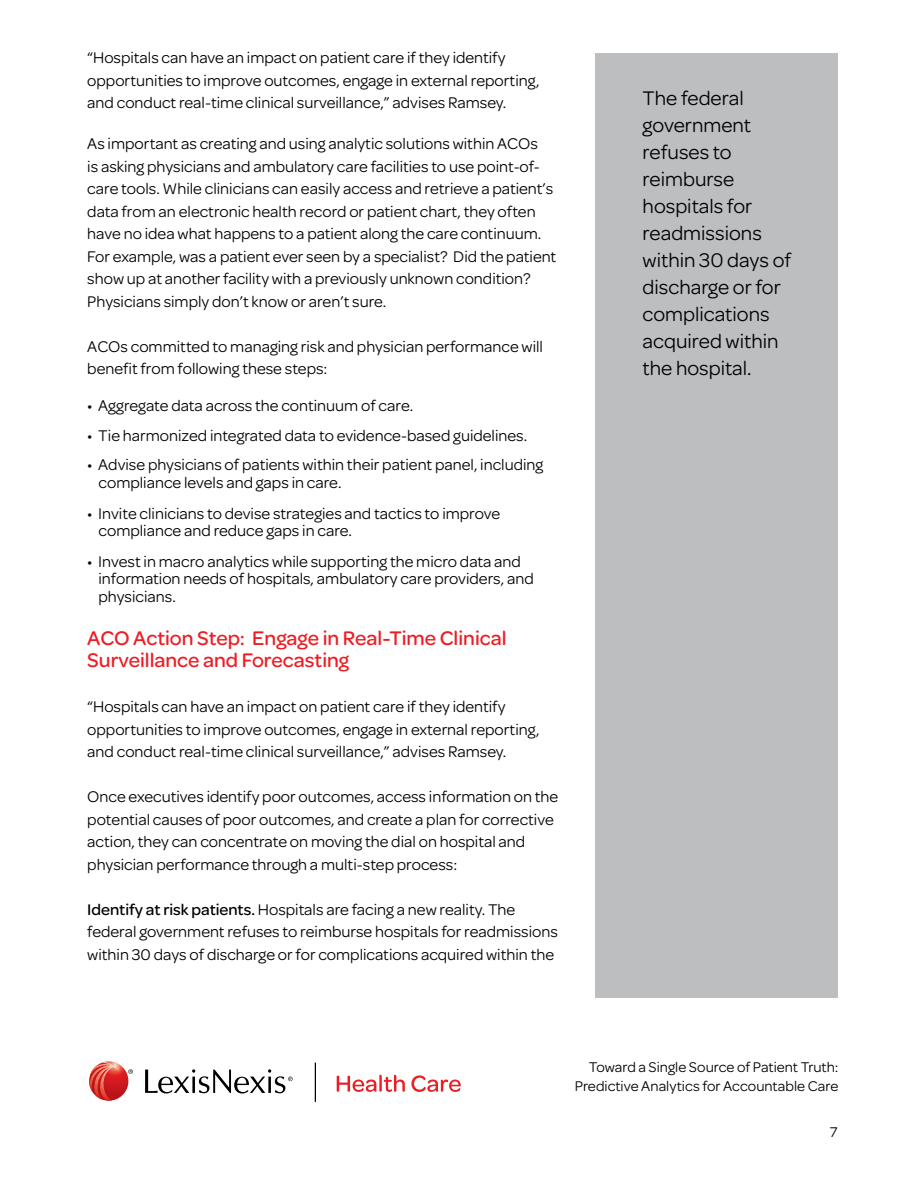
<style>
.page{position:relative;width:918px;height:1188px;background:#fff}
.page>*{position:absolute;margin:0;border:0;box-sizing:border-box;transform-origin:0 0}
.t1{font:21px/27px "Omnes";color:#000}
.t2{font:500 21px/22.5px "Omnes";color:#ed1d24}
.t3{font:16.5px/22.5px "Omnes";color:#000}
.t4{font:15px/19.5px "Omnes";color:#000;text-align:right}
.s1{font-weight:500}
</style>
<div class="page">
<div style="left:595px;top:53px;width:243px;height:945px;background:#bcbec0"></div>
<svg style="left:337px;top:1075px;width:68px;height:17px"></svg>
<svg style="left:411px;top:1075px;width:50px;height:17px"></svg>
<svg style="left:128px;top:1069px;width:5px;height:5px"></svg>
<svg style="left:145px;top:1069px;width:148px;height:25px"></svg>
<img style="left:89px;top:1061px;width:39px;height:40px;border-radius:20px">
<img style="left:89px;top:1062px;width:32px;height:39px">
<hr style="left:315px;top:1063px;width:1px;height:38px;background:#000">
<p class="t3" style="left:87px;top:46px;width:454px">“Hospitals can have an impact on patient care if they identify opportunities to improve outcomes, engage in external reporting, and conduct real-time clinical surveillance,” advises Ramsey.</p>
<p class="t3" style="left:87px;top:131px;width:471px">As important as creating and using analytic solutions within ACOs<br>is asking physicians and ambulatory care facilities to use point-of&shy;care tools. While clinicians can easily access and retrieve a patient’s data from an electronic health record or patient chart, they often have no idea what happens to a patient along the care continuum.<br>For example, was a patient ever seen by a specialist? Did the patient show up at another facility with a previously unknown condition?<br>Physicians simply don’t know or aren’t sure.</p>
<p class="t3" style="left:87px;top:334px;width:457px">ACOs committed to managing risk and physician performance will benefit from following these steps:</p>
<p class="t3" style="left:87px;top:393px;width:327px">• Aggregate data across the continuum of care.</p>
<p class="t3" style="left:87px;top:423px;width:441px">• Tie harmonized integrated data to evidence-based guidelines.</p>
<p class="t3" style="left:99px;top:455px;width:446px;line-height:17.4px;text-indent:-11px">• Advise physicians of patients within their patient panel, including compliance levels and gaps in care.</p>
<p class="t3" style="left:99px;top:503px;width:403px;line-height:17.4px;text-indent:-11px">• Invite clinicians to devise strategies and tactics to improve compliance and reduce gaps in care.</p>
<p class="t3" style="left:99px;top:552px;width:437px;line-height:17.4px;text-indent:-11px">• Invest in macro analytics while supporting the micro data and information needs of hospitals, ambulatory care providers, and physicians.</p>
<p class="t2" style="left:87px;top:625px;width:421px">ACO Action Step: Engage in Real-Time Clinical<br>Surveillance and Forecasting</p>
<p class="t3" style="left:87px;top:694px;width:454px">“Hospitals can have an impact on patient care if they identify opportunities to improve outcomes, engage in external reporting, and conduct real-time clinical surveillance,” advises Ramsey.</p>
<p class="t3" style="left:87px;top:784px;width:473px">Once executives identify poor outcomes, access information on the potential causes of poor outcomes, and create a plan for corrective action, they can concentrate on moving the dial on hospital and physician performance through a multi-step process:</p>
<p class="t3" style="left:87px;top:897px;width:472px"><span class="s1">Identify at risk patients.</span> Hospitals are facing a new reality. The federal government refuses to reimburse hospitals for readmissions within 30 days of discharge or for complications acquired within the</p>
<p class="t1" style="left:643px;top:84px;width:150px">The federal government refuses to reimburse hospitals for readmissions within 30 days of discharge or for complications acquired within the hospital.</p>
<p class="t4" style="left:575px;top:1056px;width:265px">Toward a Single Source of Patient Truth:<br>Predictive Analytics for Accountable Care</p>
<p class="t4" style="left:830px;top:1122px;width:9px">7</p>
</div>
